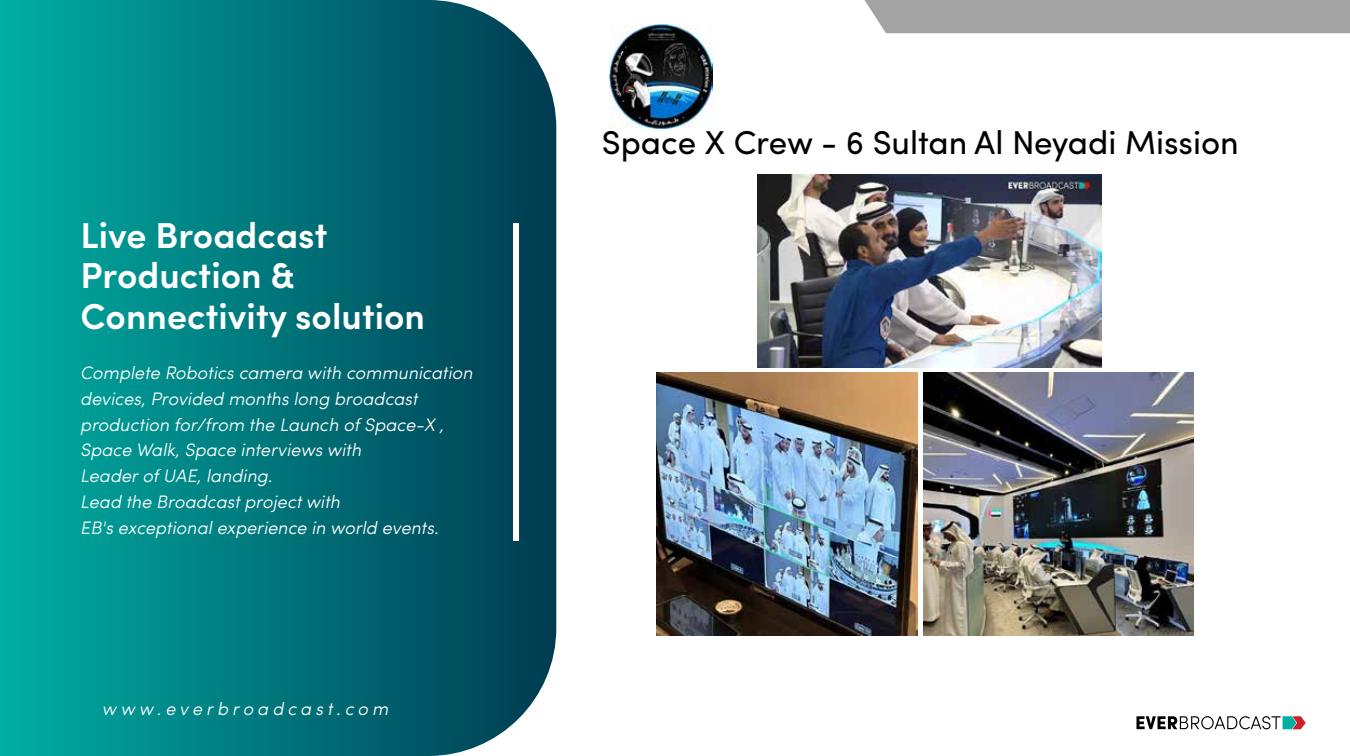
<style>
.page{position:relative;width:1350px;height:756px;background:#fff}
.page>*{position:absolute;margin:0;border:0;box-sizing:border-box;transform-origin:0 0}
.t1{font:600 36.15px/40.2px "Sofia Pro";color:#fff}
.t2{font:33.15px "Sofia Pro";color:#000}
.t3{font:italic 300 18.15px/25.8px "Sofia Pro";color:#fff}
.t4{font:italic 300 18.15px "Sofia Pro";letter-spacing:.22em;color:#fff}
</style>
<div class="page">
<svg style="left:0;top:0;width:556px;height:756px;background:#04787c"></svg>
<div style="left:513px;top:223px;width:6px;height:317px;background:#fff"></div>
<svg style="left:1136px;top:716px;width:170px;height:13px"></svg>
<div style="left:864px;top:0;width:486px;height:33px;background:#a3a3a3"></div>
<img style="left:610px;top:25px;width:102px;height:103px">
<img style="left:656px;top:373px;width:262px;height:262px">
<img style="left:923px;top:373px;width:270px;height:262px">
<img style="left:757px;top:174px;width:344px;height:194px">
<h1 class="t1" style="left:81px;top:213px;width:346px">Live Broadcast<br>Production &amp;<br>Connectivity solution</h1>
<p class="t3" style="left:80px;top:359px;width:394px">Complete Robotics camera with communication devices, Provided months long broadcast production for/from the Launch of Space-X , Space Walk, Space interviews with<br>Leader of UAE, landing.<br>Lead the Broadcast project with<br>EB's exceptional experience in world events.</p>
<p class="t4" style="left:102px;top:695px;width:288px">www.everbroadcast.com</p>
<h2 class="t2" style="left:602px;top:118px;width:639px">Space X Crew - 6 Sultan Al Neyadi Mission</h2>
</div>
